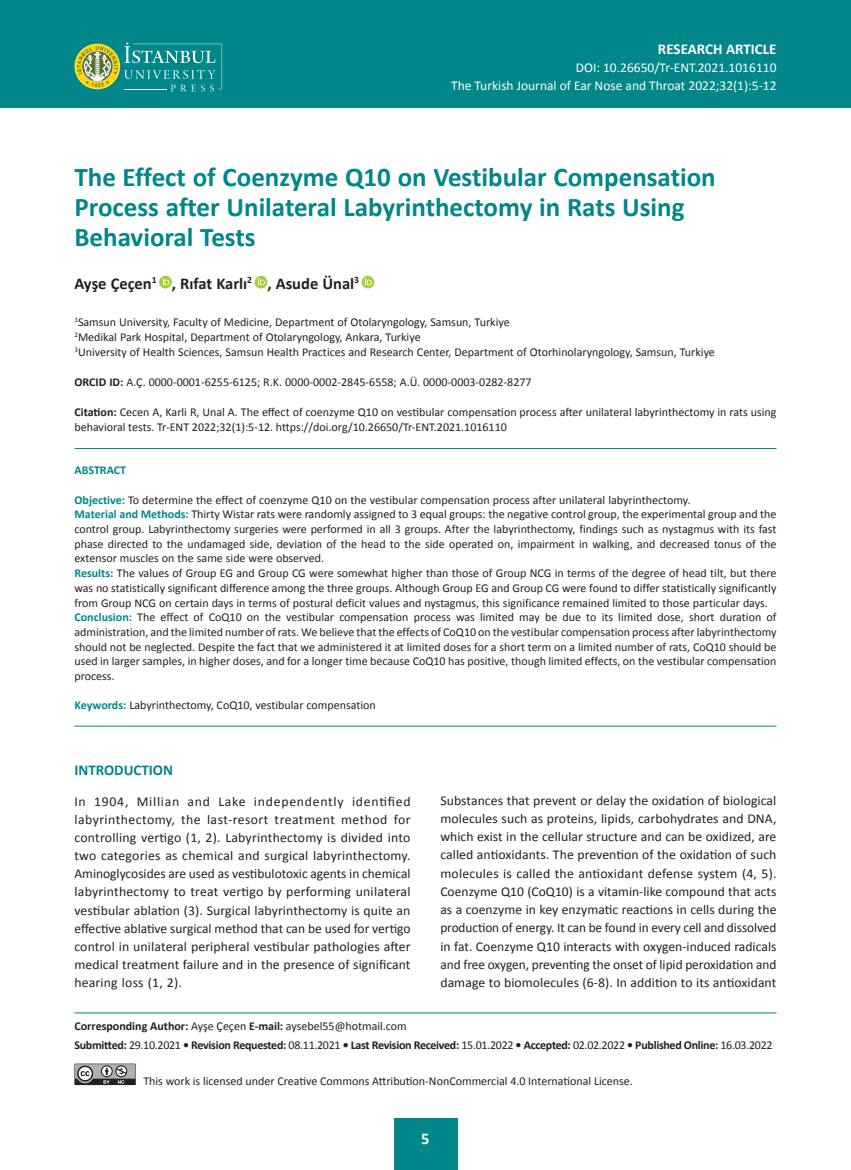
<style>
.page{position:relative;width:851px;height:1170px;background:#fff}
.page>*{position:absolute;margin:0;border:0;box-sizing:border-box;transform-origin:0 0}
.t1{font:700 27px/30px "Calibri";color:#018689}
.t2{font:700 16.5px "Calibri";color:#231f20}
.t3{font:700 16.5px "Calibri";color:#fff}
.t4{font:700 15px "Calibri";color:#fff}
.t5{font:700 15px "Calibri";color:#018689}
.t6{font:13.5px/18.1px "Calibri";letter-spacing:.005em;color:#231f20;text-align:justify}
.t7{font:13.5px/18px "Calibri";color:#fff;text-align:right}
.t8{font:12px/14.7px "Calibri";color:#231f20}
.t9{font:700 12px/19.2px "Calibri";letter-spacing:-.025em;color:#231f20}
.t10{font:700 12px "Calibri";color:#018689}
.s1{font-weight:700}
.s2{font-weight:700;color:#018689}
.s3{font-weight:400}
</style>
<div class="page">
<div style="left:393px;top:1118px;width:64px;height:51px;background:#018689"></div>
<div style="left:0;top:0;width:850px;height:107px;background:#018689"></div>
<svg style="left:159px;top:276px;width:13px;height:12px"></svg>
<svg style="left:162px;top:278px;width:7px;height:7px"></svg>
<div style="left:254px;top:276px;width:13px;height:12px;background:#a6ce39;border-radius:50%"></div>
<svg style="left:258px;top:278px;width:7px;height:7px"></svg>
<div style="left:361px;top:276px;width:13px;height:12px;background:#a6ce39;border-radius:50%"></div>
<svg style="left:365px;top:278px;width:7px;height:7px"></svg>
<hr style="left:74px;top:1012px;width:702px;height:1px;background:#018689">
<hr style="left:74px;top:448px;width:702px;height:1px;background:#018689">
<hr style="left:74px;top:725px;width:702px;height:1px;background:#018689">
<svg style="left:74px;top:1063px;width:62px;height:21px"></svg>
<svg style="left:74px;top:43px;width:148px;height:49px"></svg>
<p class="t4" style="left:658px;top:39px;width:120px">RESEARCH ARTICLE</p>
<p class="t7" style="left:451px;top:58px;width:327px">DOI: 10.26650/Tr-ENT.2021.1016110<br>The Turkish Journal of Ear Nose and Throat 2022;32(1):5-12</p>
<h1 class="t1" style="left:74px;top:162px;width:642px">The Effect of Coenzyme Q10 on Vestibular Compensation<br>Process after Unilateral Labyrinthectomy in Rats Using<br>Behavioral Tests</h1>
<h2 class="t2" style="left:74px;top:272px;width:286px">Ayşe Çeçen<sup>1</sup> , Rıfat Karlı<sup>2</sup> , Asude Ünal<sup>3</sup></h2>
<p class="t8" style="left:74px;top:314px;width:642px"><sup>1</sup>Samsun University, Faculty of Medicine, Department of Otolaryngology, Samsun, Turkiye<br><sup>2</sup>Medikal Park Hospital, Department of Otolaryngology, Ankara, Turkiye<br><sup>3</sup>University of Health Sciences, Samsun Health Practices and Research Center, Department of Otorhinolaryngology, Samsun, Turkiye</p>
<p class="t8" style="left:74px;top:375px;width:458px"><span class="s1">ORCID ID:</span> A.Ç. 0000-0001-6255-6125; R.K. 0000-0002-2845-6558; A.Ü. 0000-0003-0282-8277</p>
<p class="t8" style="left:74px;top:404px;width:703px"><span class="s1">Citation:</span> Cecen A, Karli R, Unal A. The effect of coenzyme Q10 on vestibular compensation process after unilateral labyrinthectomy in rats using behavioral tests. Tr-ENT 2022;32(1):5-12. https://doi.org/10.26650/Tr-ENT.2021.1016110</p>
<p class="t10" style="left:74px;top:462px;width:53px">ABSTRACT</p>
<p class="t8" style="left:74px;top:492px;width:703px"><span class="s2">Objective:</span> To determine the effect of coenzyme Q10 on the vestibular compensation process after unilateral labyrinthectomy.<br><span class="s2">Material and Methods:</span> Thirty Wistar rats were randomly assigned to 3 equal groups: the negative control group, the experimental group and the control group. Labyrinthectomy surgeries were performed in all 3 groups. After the labyrinthectomy, findings such as nystagmus with its fast phase directed to the undamaged side, deviation of the head to the side operated on, impairment in walking, and decreased tonus of the extensor muscles on the same side were observed.<br><span class="s2">Results:</span> The values of Group EG and Group CG were somewhat higher than those of Group NCG in terms of the degree of head tilt, but there was no statistically significant difference among the three groups. Although Group EG and Group CG were found to differ statistically significantly from Group NCG on certain days in terms of postural deficit values and nystagmus, this significance remained limited to those particular days.<br><span class="s2">Conclusion:</span> The effect of CoQ10 on the vestibular compensation process was limited may be due to its limited dose, short duration of administration, and the limited number of rats. We believe that the effects of CoQ10 on the vestibular compensation process after labyrinthectomy should not be neglected. Despite the fact that we administered it at limited doses for a short term on a limited number of rats, CoQ10 should be used in larger samples, in higher doses, and for a longer time because CoQ10 has positive, though limited effects, on the vestibular compensation process.</p>
<p class="t8" style="left:74px;top:698px;width:303px"><span class="s2">Keywords:</span> Labyrinthectomy, CoQ10, vestibular compensation</p>
<p class="t5" style="left:74px;top:760px;width:100px">INTRODUCTION</p>
<p class="t6" style="left:74px;top:792px;width:337px">In 1904, Millian and Lake independently identified labyrinthectomy, the last-resort treatment method for controlling vertigo (1, 2). Labyrinthectomy is divided into two categories as chemical and surgical labyrinthectomy.<br>Aminoglycosides are used as vestibulotoxic agents in chemical labyrinthectomy to treat vertigo by performing unilateral vestibular ablation (3). Surgical labyrinthectomy is quite an effective ablative surgical method that can be used for vertigo control in unilateral peripheral vestibular pathologies after medical treatment failure and in the presence of significant hearing loss (1, 2).</p>
<p class="t6" style="left:440px;top:791px;width:337px">Substances that prevent or delay the oxidation of biological molecules such as proteins, lipids, carbohydrates and DNA, which exist in the cellular structure and can be oxidized, are called antioxidants. The prevention of the oxidation of such molecules is called the antioxidant defense system (4, 5).<br>Coenzyme Q10 (CoQ10) is a vitamin-like compound that acts as a coenzyme in key enzymatic reactions in cells during the production of energy. It can be found in every cell and dissolved in fat. Coenzyme Q10 interacts with oxygen-induced radicals and free oxygen, preventing the onset of lipid peroxidation and damage to biomolecules (6-8). In addition to its antioxidant</p>
<p class="t9" style="left:74px;top:1016px;width:699px">Corresponding Author: <span class="s3">Ayşe Çeçen</span> E-mail: <span class="s3">aysebel55@hotmail.com<br></span>Submitted: <span class="s3">29.10.2021</span> • Revision Requested: <span class="s3">08.11.2021</span> • Last Revision Received: <span class="s3">15.01.2022</span> • Accepted: <span class="s3">02.02.2022</span> • Published Online: <span class="s3">16.03.2022</span></p>
<p class="t8" style="left:143px;top:1073px;width:491px">This work is licensed under Creative Commons Attribution-NonCommercial 4.0 International License.</p>
<h2 class="t3" style="left:421px;top:1127px;width:10px">5</h2>
</div>
